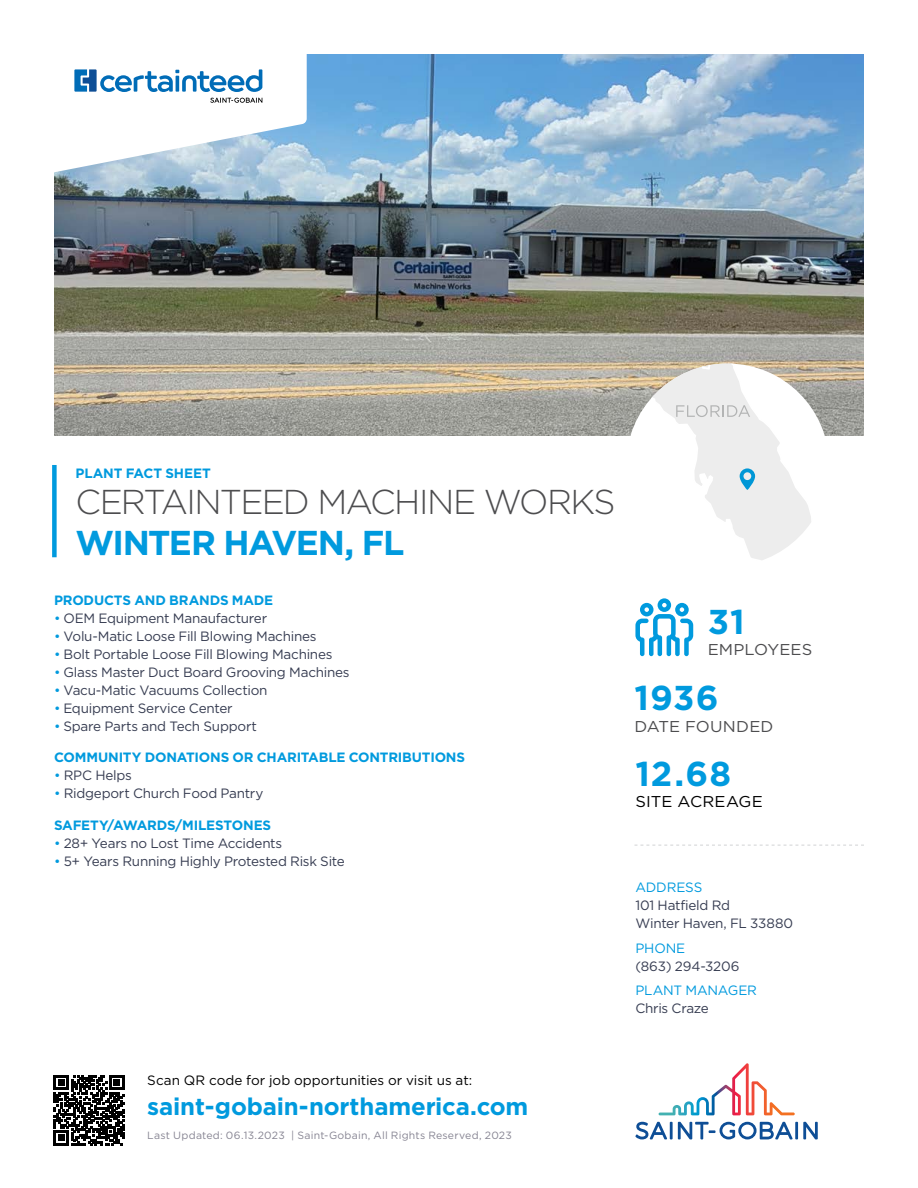
<style>
.page{position:relative;width:918px;height:1188px;background:#fff}
.page>*{position:absolute;margin:0;border:0;box-sizing:border-box;transform-origin:0 0}
.body{font:700 34.5px "Gotham";letter-spacing:-.035em;color:#009ade}
.body-2{font:300 34.5px "Gotham";letter-spacing:-.05em;color:#4d4d4f}
.body-3{font:700 24px "Gotham";letter-spacing:-.005em;color:#009ade}
.body-4{font:15.6px "Gotham";color:#4d4d4f;scale:1.05 1}
.body-5{font:15.6px "Gotham";letter-spacing:.01em;color:#000;scale:1.05 1}
.body-6{font:13.5px/18px "Gotham";letter-spacing:-.02em;color:#373d52}
.body-7{font:700 13.5px "Gotham";letter-spacing:-.015em;color:#009ade}
.body-8{font:13.5px "Gotham";color:#000}
.body-9{font:13.5px "Gotham";letter-spacing:-.015em;color:#009ade}
.body-10{font:10.5px "Gotham";letter-spacing:.02em;color:#868492}
.s1{color:#009ade}
</style>
<div class="page">
<img style="left:54px;top:54px;width:810px;height:381px">
<svg style="left:635px;top:598px;width:58px;height:58px"></svg>
<svg style="left:634px;top:845px;width:230px;height:1px"></svg>
<div style="left:52px;top:465px;width:5px;height:92px;background:#009ade"></div>
<svg style="left:626px;top:364px;width:192px;height:196px"></svg>
<svg style="left:54px;top:54px;width:253px;height:128px"></svg>
<svg style="left:74px;top:69px;width:188px;height:23px"></svg>
<svg style="left:210px;top:98px;width:52px;height:5px"></svg>
<svg style="left:635px;top:1122px;width:32px;height:17px"></svg>
<hr style="left:670px;top:1122px;width:3px;height:17px;background:#0e4e96">
<svg style="left:678px;top:1122px;width:115px;height:17px"></svg>
<hr style="left:795px;top:1122px;width:3px;height:17px;background:#0e4e96">
<svg style="left:803px;top:1122px;width:15px;height:17px"></svg>
<svg style="left:659px;top:1063px;width:136px;height:52px"></svg>
<svg style="left:54px;top:1075px;width:70px;height:70px"></svg>
<p class="body-7" style="left:76px;top:466px;width:137px">PLANT FACT SHEET</p>
<p class="body-2" style="left:76px;top:483px;width:542px">CERTAINTEED MACHINE WORKS</p>
<p class="body" style="left:76px;top:523px;width:330px">WINTER HAVEN, FL</p>
<p class="body-7" style="left:54px;top:592px;width:221px">PRODUCTS AND BRANDS MADE</p>
<p class="body-6" style="left:54px;top:609px;width:215px"><span class="s1">•</span> OEM Equipment Manaufacturer</p>
<p class="body-6" style="left:54px;top:627px;width:264px"><span class="s1">•</span> Volu-Matic Loose Fill Blowing Machines</p>
<p class="body-6" style="left:54px;top:645px;width:280px"><span class="s1">•</span> Bolt Portable Loose Fill Blowing Machines</p>
<p class="body-6" style="left:54px;top:663px;width:297px"><span class="s1">•</span> Glass Master Duct Board Grooving Machines</p>
<p class="body-6" style="left:54px;top:681px;width:215px"><span class="s1">•</span> Vacu-Matic Vacuums Collection</p>
<p class="body-6" style="left:54px;top:699px;width:180px"><span class="s1">•</span> Equipment Service Center</p>
<p class="body-6" style="left:54px;top:717px;width:204px"><span class="s1">•</span> Spare Parts and Tech Support</p>
<p class="body-7" style="left:54px;top:750px;width:413px">COMMUNITY DONATIONS OR CHARITABLE CONTRIBUTIONS</p>
<p class="body-6" style="left:54px;top:766px;width:79px"><span class="s1">•</span> RPC Helps</p>
<p class="body-6" style="left:54px;top:784px;width:211px"><span class="s1">•</span> Ridgeport Church Food Pantry</p>
<p class="body-7" style="left:54px;top:817px;width:219px">SAFETY/AWARDS/MILESTONES</p>
<p class="body-6" style="left:54px;top:834px;width:230px"><span class="s1">•</span> 28+ Years no Lost Time Accidents</p>
<p class="body-6" style="left:54px;top:852px;width:292px"><span class="s1">•</span> 5+ Years Running Highly Protested Risk Site</p>
<p class="body" style="left:708px;top:601px;width:39px">31</p>
<p class="body-4" style="left:708px;top:641px;width:101px">EMPLOYEES</p>
<p class="body" style="left:634px;top:678px;width:86px">1936</p>
<p class="body-4" style="left:634px;top:717px;width:134px">DATE FOUNDED</p>
<p class="body" style="left:635px;top:754px;width:97px">12.68</p>
<p class="body-5" style="left:635px;top:793px;width:123px">SITE ACREAGE</p>
<p class="body-9" style="left:635px;top:880px;width:68px">ADDRESS</p>
<p class="body-6" style="left:635px;top:896px;width:159px">101 Hatfield Rd<br>Winter Haven, FL 33880</p>
<p class="body-9" style="left:635px;top:940px;width:51px">PHONE</p>
<p class="body-6" style="left:635px;top:957px;width:106px">(863) 294-3206</p>
<p class="body-9" style="left:635px;top:983px;width:123px">PLANT MANAGER</p>
<p class="body-6" style="left:635px;top:999px;width:75px">Chris Craze</p>
<p class="body-8" style="left:147px;top:1073px;width:326px">Scan QR code for job opportunities or visit us at:</p>
<p class="body-3" style="left:147px;top:1093px;width:383px">saint-gobain-northamerica.com</p>
<p class="body-10" style="left:147px;top:1130px;width:366px">Last Updated: 06.13.2023 | Saint-Gobain, All Rights Reserved, 2023</p>
</div>
